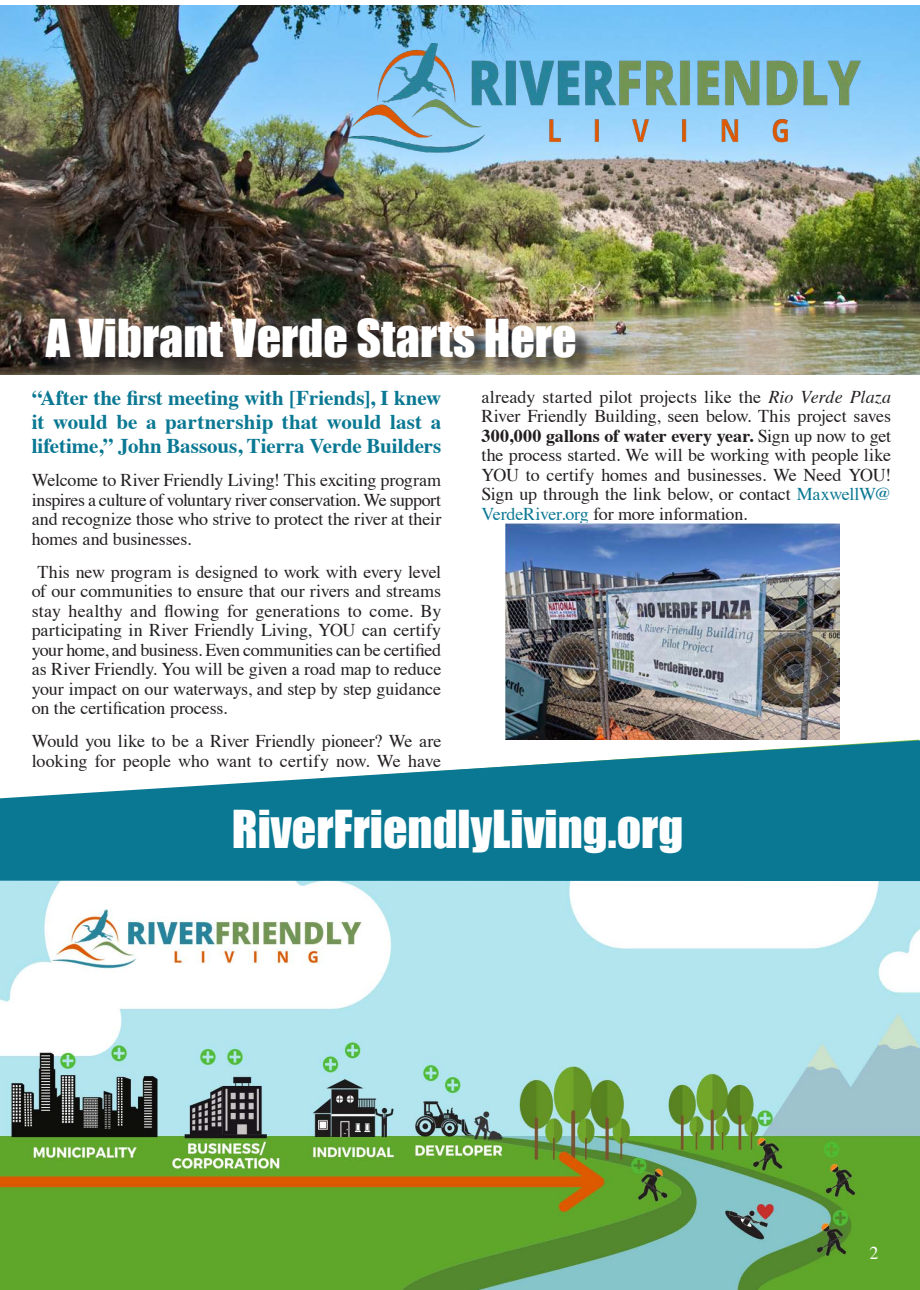
<style>
.page{position:relative;width:920px;height:1290px;background:#fff}
.page>*{position:absolute;margin:0;border:0;box-sizing:border-box;transform-origin:0 0}
.t1{font:48px "Impact";color:#fff}
.MainText{font:700 21px/24px "Times";letter-spacing:-.005em;color:#0a7893;text-align:justify}
.MainText-2{font:18px/19.5px "Times";letter-spacing:-.01em;color:#231f20;text-align:justify}
.t2{font:18px "Times";color:#fff}
.s1{font-style:italic}
.s2{font-weight:700}
.s3{color:#0a7893}
</style>
<div class="page">
<img style="left:0;top:6px;width:920px;height:369px">
<div style="left:48px;top:321px;width:546px;height:56px;background:#231f20;opacity:.75"></div>
<img style="left:0;top:881px;width:920px;height:409px">
<svg style="left:0;top:740px;width:920px;height:141px;fill:#0a7893"></svg>
<img style="left:345px;top:43px;width:522px;height:120px">
<img style="left:505px;top:523px;width:334px;height:217px">
<p class="t1" style="left:46px;top:301px;width:532px">A Vibrant Verde Starts Here</p>
<p class="MainText" style="left:32px;top:384px;width:411px">“After the first meeting with [Friends], I knew it would be a partnership that would last a lifetime,” John Bassous, Tierra Verde Builders</p>
<p class="MainText-2" style="left:32px;top:469px;width:411px">Welcome to River Friendly Living! This exciting program inspires a culture of voluntary river conservation. We support and recognize those who strive to protect the river at their homes and businesses.</p>
<p class="MainText-2" style="left:32px;top:560px;width:411px;text-indent:6px">This new program is designed to work with every level of our communities to ensure that our rivers and streams stay healthy and flowing for generations to come. By participating in River Friendly Living, YOU can certify your home, and business. Even communities can be certified as River Friendly. You will be given a road map to reduce your impact on our waterways, and step by step guidance on the certification process.</p>
<p class="MainText-2" style="left:32px;top:730px;width:411px">Would you like to be a River Friendly pioneer? We are looking for people who want to certify now. We have</p>
<p class="MainText-2" style="left:481px;top:385px;width:411px">already started pilot projects like the <span class="s1">Rio Verde Plaza </span>River Friendly Building, seen below. This project saves <span class="s2">300,000 gallons of water every year.</span> Sign up now to get the process started. We will be working with people like YOU to certify homes and businesses. We Need YOU!<br>Sign up through the link below, or contact <span class="s3">MaxwellW@ VerdeRiver.org</span> for more information.</p>
<p class="t1" style="left:232px;top:792px;width:453px">RiverFriendlyLiving.org</p>
<p class="t2" style="left:869px;top:1236px;width:10px">2</p>
</div>
